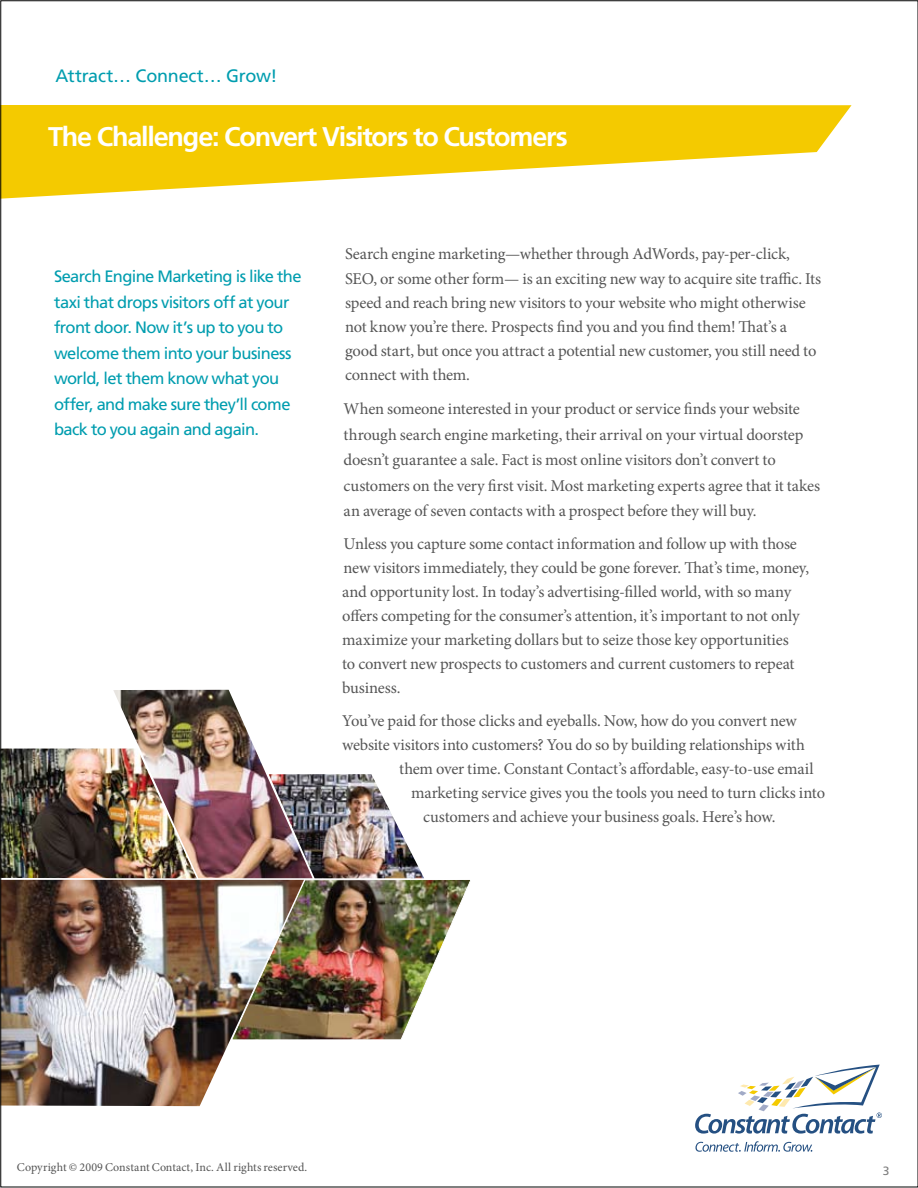
<style>
.page{position:relative;width:918px;height:1188px;background:#fff}
.page>*{position:absolute;margin:0;border:0;box-sizing:border-box;transform-origin:0 0}
.t1{font:700 27px "Frutiger LT Std";letter-spacing:-.045em;color:#fff}
.t2{font:18px "Frutiger LT Std";letter-spacing:-.01em;color:#009daf}
.t3{font:16.5px/24px "Minion Pro";letter-spacing:-.01em;color:#555}
.t4{font:16.5px/25.5px "Frutiger LT Std";letter-spacing:-.035em;color:#009daf}
.t5{font:12px "Minion Pro";letter-spacing:.005em;color:#555}
.t6{font:12px "Frutiger LT Std";color:#7d7d7d}
</style>
<div class="page">
<img style="left:313px;top:774px;width:111px;height:104px">
<img style="left:231px;top:879px;width:239px;height:161px">
<img style="left:2px;top:749px;width:111px;height:129px">
<img style="left:113px;top:690px;width:200px;height:188px">
<img style="left:2px;top:880px;width:302px;height:226px">
<svg style="left:695px;top:1065px;width:187px;height:69px"></svg>
<svg style="left:695px;top:1141px;width:117px;height:11px"></svg>
<svg style="left:2px;top:105px;width:850px;height:94px;fill:#f4ca00"></svg>
<p class="t2" style="left:56px;top:65px;width:224px">Attract… Connect… Grow!</p>
<h1 class="t1" style="left:48px;top:121px;width:521px">The Challenge: Convert Visitors to Customers</h1>
<p class="t4" style="left:54px;top:264px;width:249px">Search Engine Marketing is like the taxi that drops visitors off at your front door. Now it’s up to you to welcome them into your business world, let them know what you offer, and make sure they’ll come back to you again and again.</p>
<p class="t3" style="left:345px;top:242px;width:478px">Search engine marketing—whether through AdWords, pay-per-click, SEO, or some other form— is an exciting new way to acquire site traffic. Its speed and reach bring new visitors to your website who might otherwise not know you’re there. Prospects find you and you find them! That’s a good start, but once you attract a potential new customer, you still need to connect with them.</p>
<p class="t3" style="left:344px;top:396px;width:478px;line-height:25.5px">When someone interested in your product or service finds your website through search engine marketing, their arrival on your virtual doorstep doesn’t guarantee a sale. Fact is most online visitors don’t convert to customers on the very first visit. Most marketing experts agree that it takes an average of seven contacts with a prospect before they will buy.</p>
<p class="t3" style="left:342px;top:532px;width:468px">Unless you capture some contact information and follow up with those new visitors immediately, they could be gone forever. That’s time, money, and opportunity lost. In today’s advertising-filled world, with so many offers competing for the consumer’s attention, it’s important to not only maximize your marketing dollars but to seize those key opportunities<br>to convert new prospects to customers and current customers to repeat business.</p>
<p class="t3" style="left:342px;top:709px;width:456px">You’ve paid for those clicks and eyeballs. Now, how do you convert new</p>
<p class="t3" style="left:342px;top:733px;width:464px">website visitors into customers? You do so by building relationships with</p>
<p class="t3" style="left:399px;top:757px;width:416px">them over time. Constant Contact’s affordable, easy-to-use email</p>
<p class="t3" style="left:411px;top:781px;width:416px">marketing service gives you the tools you need to turn clicks into</p>
<p class="t3" style="left:423px;top:805px;width:354px">customers and achieve your business goals. Here’s how.</p>
<p class="t5" style="left:17px;top:1159px;width:292px">Copyright © 2009 Constant Contact, Inc. All rights reserved.</p>
<p class="t6" style="left:883px;top:1163px;width:8px">3</p>
</div>
